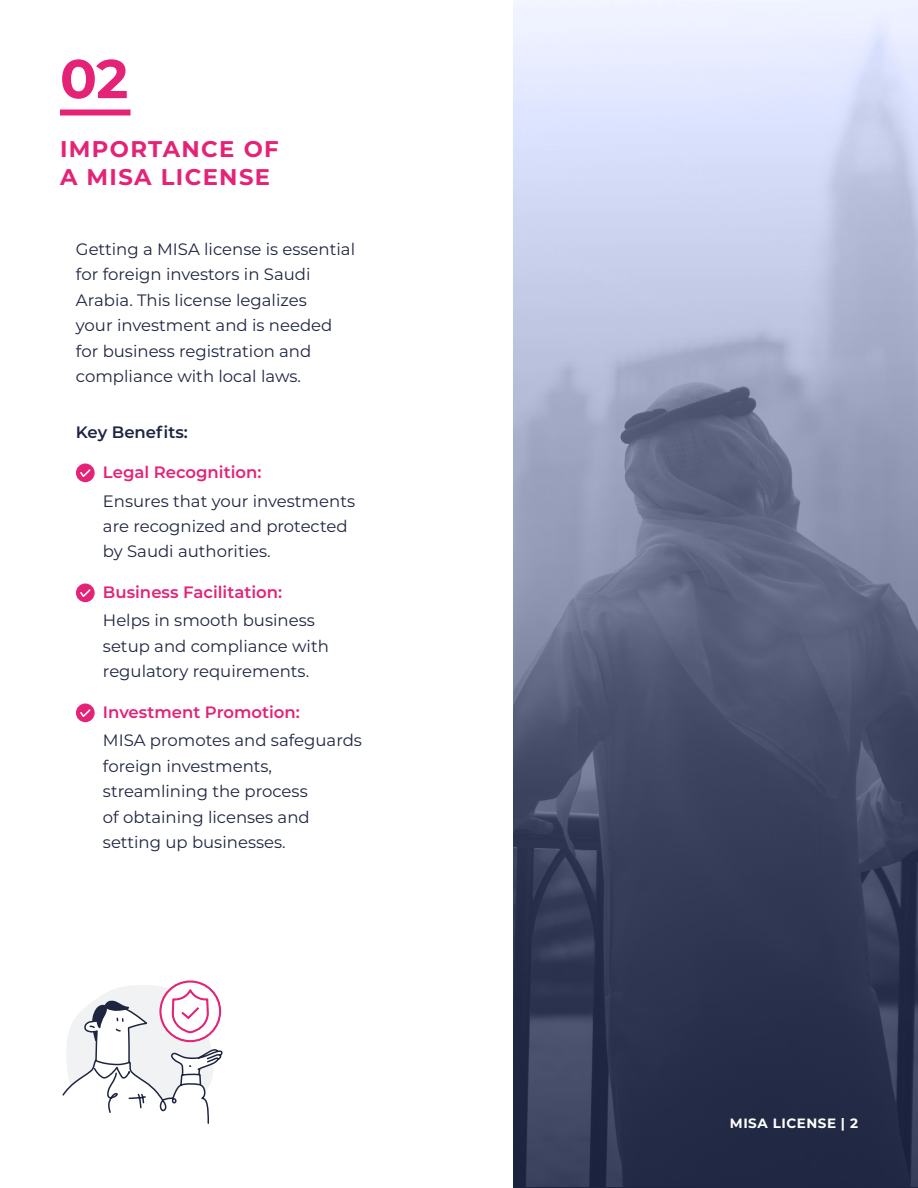
<style>
.page{position:relative;width:918px;height:1188px;background:#fff}
.page>*{position:absolute;margin:0;border:0;box-sizing:border-box;transform-origin:0 0}
.t1{font:700 54.45px "Montserrat";color:#e42376}
.t2{font:700 22.65px/28.7px "Montserrat";letter-spacing:.06em;color:#e42376}
.t3{font:16.5px/25.5px "Montserrat";color:#1e2540}
.t4{font:600 16.5px "Montserrat";color:#e42376}
.t5{font:600 16.5px "Montserrat";color:#1e2540}
.t6{font:700 13.5px "Montserrat";letter-spacing:.04em;color:#fff}
</style>
<div class="page">
<svg style="left:513px;top:0;width:405px;height:1188px;background:#767d97"></svg>
<div style="left:60px;top:110px;width:70px;height:6px;background:#e42376"></div>
<svg style="left:76px;top:463px;width:19px;height:19px"></svg>
<svg style="left:79px;top:468px;width:13px;height:11px"></svg>
<svg style="left:76px;top:583px;width:19px;height:19px"></svg>
<svg style="left:79px;top:588px;width:13px;height:11px"></svg>
<svg style="left:76px;top:703px;width:19px;height:19px"></svg>
<svg style="left:79px;top:708px;width:13px;height:11px"></svg>
<svg style="left:62px;top:981px;width:161px;height:143px"></svg>
<h1 class="t1" style="left:60px;top:40px;width:70px">02</h1>
<h2 class="t2" style="left:60px;top:133px;width:220px">IMPORTANCE OF<br>A MISA LICENSE</h2>
<p class="t3" style="left:76px;top:235px;width:281px">Getting a MISA license is essential for foreign investors in Saudi<br>Arabia. This license legalizes<br>your investment and is needed for business registration and compliance with local laws.</p>
<p class="t5" style="left:76px;top:420px;width:114px">Key Benefits:</p>
<p class="t4" style="left:103px;top:460px;width:160px">Legal Recognition:</p>
<p class="t3" style="left:103px;top:487px;width:254px">Ensures that your investments are recognized and protected by Saudi authorities.</p>
<p class="t4" style="left:103px;top:580px;width:181px">Business Facilitation:</p>
<p class="t3" style="left:103px;top:607px;width:228px">Helps in smooth business setup and compliance with regulatory requirements.</p>
<p class="t4" style="left:103px;top:700px;width:198px">Investment Promotion:</p>
<p class="t3" style="left:103px;top:727px;width:261px">MISA promotes and safeguards foreign investments, streamlining the process<br>of obtaining licenses and setting up businesses.</p>
<p class="t6" style="left:730px;top:1113px;width:130px">MISA LICENSE | 2</p>
</div>
